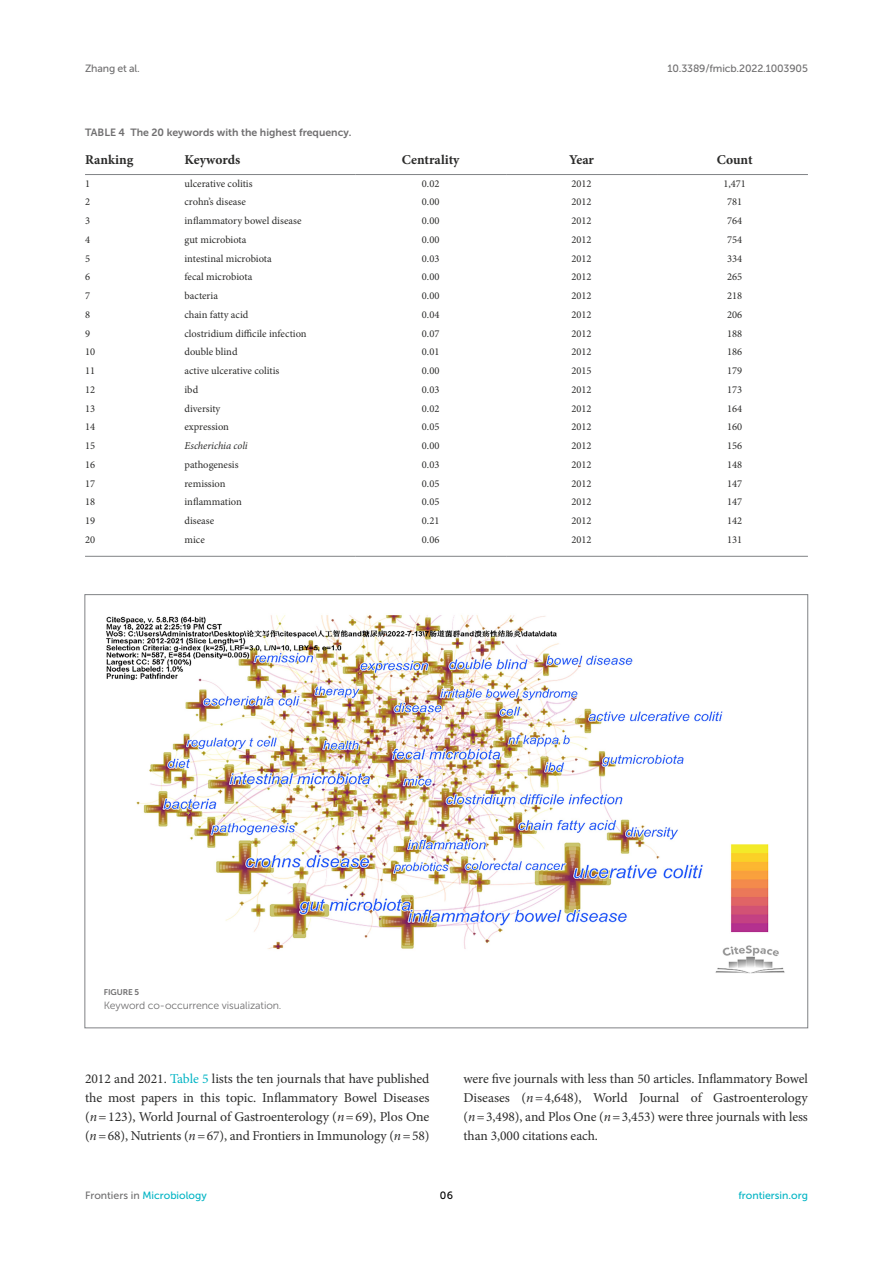
<style>
.page{position:relative;width:893px;height:1263px;background:#fff}
.page>*{position:absolute;margin:0;border:0;box-sizing:border-box;transform-origin:0 0}
.TEXT_FLUSH{font:13.5px/18.8px "Minion Pro";letter-spacing:-.005em;color:#2b2b2a;text-align:justify}
.TB_CH{font:700 13.5px "Minion Pro";letter-spacing:-.005em;color:#2b2b2a}
.TB_TX{font:10.5px "Minion Pro";color:#2b2b2a}
.TT{font:10.5px "Museo Sans 700";color:#706f70}
.t1{font:10.5px "Museo Sans 500";color:#00b4c4}
.t2{font:10.5px "Museo Sans 500";letter-spacing:-.015em;color:#706f70}
.FIG_LEG{font:10.5px "Museo Sans 300";letter-spacing:-.01em;color:#706f70}
.TB_TX-2{font:italic 10.5px "Minion Pro";letter-spacing:-.005em;color:#2b2b2a}
.t3{font:10.5px "Museo Sans 500";color:#000}
.FIG_HD{font:8.25px "Museo Sans 700";letter-spacing:-.01em;color:#706f70}
.s1{color:#00b4c4}
.s2{font-style:italic}
.s3{color:#706f70}
</style>
<div class="page">
<img style="left:106px;top:615px;width:679px;height:359px">
<hr style="left:506px;top:556px;width:151px;height:1px;background:#808285">
<hr style="left:355px;top:556px;width:151px;height:1px;background:#808285">
<hr style="left:180px;top:556px;width:175px;height:1px;background:#808285">
<hr style="left:657px;top:556px;width:151px;height:1px;background:#808285">
<hr style="left:85px;top:556px;width:95px;height:1px;background:#808285">
<hr style="left:180px;top:174px;width:175px;height:1px;background:#808285">
<hr style="left:355px;top:174px;width:151px;height:1px;background:#808285">
<hr style="left:506px;top:174px;width:151px;height:1px;background:#808285">
<hr style="left:657px;top:174px;width:151px;height:1px;background:#808285">
<hr style="left:85px;top:174px;width:95px;height:1px;background:#808285">
<p class="t2" style="left:85px;top:63px;width:56px">Zhang et al.</p>
<p class="t2" style="left:668px;top:63px;width:142px">10.3389/fmicb.2022.1003905</p>
<p class="TT" style="left:85px;top:127px;width:268px">TABLE 4 The 20 keywords with the highest frequency.</p>
<p class="TB_CH" style="left:85px;top:150px;width:50px">Ranking</p>
<p class="TB_CH" style="left:184px;top:150px;width:57px">Keywords</p>
<p class="TB_CH" style="left:402px;top:150px;width:59px">Centrality</p>
<p class="TB_CH" style="left:569px;top:150px;width:27px">Year</p>
<p class="TB_CH" style="left:717px;top:150px;width:37px">Count</p>
<p class="TB_TX" style="left:85px;top:176px;width:7px">1</p>
<p class="TB_TX" style="left:184px;top:176px;width:70px">ulcerative colitis</p>
<p class="TB_TX" style="left:422px;top:176px;width:19px">0.02</p>
<p class="TB_TX" style="left:571px;top:176px;width:22px">2012</p>
<p class="TB_TX" style="left:723px;top:176px;width:24px">1,471</p>
<p class="TB_TX" style="left:85px;top:195px;width:7px">2</p>
<p class="TB_TX" style="left:184px;top:195px;width:63px">crohn’s disease</p>
<p class="TB_TX" style="left:422px;top:195px;width:19px">0.00</p>
<p class="TB_TX" style="left:571px;top:195px;width:22px">2012</p>
<p class="TB_TX" style="left:727px;top:195px;width:17px">781</p>
<p class="TB_TX" style="left:85px;top:214px;width:7px">3</p>
<p class="TB_TX" style="left:184px;top:214px;width:118px">inflammatory bowel disease</p>
<p class="TB_TX" style="left:422px;top:214px;width:19px">0.00</p>
<p class="TB_TX" style="left:571px;top:214px;width:22px">2012</p>
<p class="TB_TX" style="left:727px;top:214px;width:17px">764</p>
<p class="TB_TX" style="left:85px;top:233px;width:7px">4</p>
<p class="TB_TX" style="left:184px;top:233px;width:64px">gut microbiota</p>
<p class="TB_TX" style="left:422px;top:233px;width:19px">0.00</p>
<p class="TB_TX" style="left:571px;top:233px;width:22px">2012</p>
<p class="TB_TX" style="left:727px;top:233px;width:17px">754</p>
<p class="TB_TX" style="left:85px;top:251px;width:7px">5</p>
<p class="TB_TX" style="left:184px;top:251px;width:89px">intestinal microbiota</p>
<p class="TB_TX" style="left:422px;top:251px;width:19px">0.03</p>
<p class="TB_TX" style="left:571px;top:251px;width:22px">2012</p>
<p class="TB_TX" style="left:727px;top:251px;width:17px">334</p>
<p class="TB_TX" style="left:85px;top:270px;width:7px">6</p>
<p class="TB_TX" style="left:184px;top:270px;width:69px">fecal microbiota</p>
<p class="TB_TX" style="left:422px;top:270px;width:19px">0.00</p>
<p class="TB_TX" style="left:571px;top:270px;width:22px">2012</p>
<p class="TB_TX" style="left:727px;top:270px;width:17px">265</p>
<p class="TB_TX" style="left:85px;top:289px;width:7px">7</p>
<p class="TB_TX" style="left:184px;top:289px;width:35px">bacteria</p>
<p class="TB_TX" style="left:422px;top:289px;width:19px">0.00</p>
<p class="TB_TX" style="left:571px;top:289px;width:22px">2012</p>
<p class="TB_TX" style="left:727px;top:289px;width:17px">218</p>
<p class="TB_TX" style="left:85px;top:308px;width:7px">8</p>
<p class="TB_TX" style="left:184px;top:308px;width:65px">chain fatty acid</p>
<p class="TB_TX" style="left:422px;top:308px;width:19px">0.04</p>
<p class="TB_TX" style="left:571px;top:308px;width:22px">2012</p>
<p class="TB_TX" style="left:727px;top:308px;width:17px">206</p>
<p class="TB_TX" style="left:85px;top:326px;width:7px">9</p>
<p class="TB_TX" style="left:184px;top:326px;width:124px">clostridium difficile infection</p>
<p class="TB_TX" style="left:422px;top:326px;width:19px">0.07</p>
<p class="TB_TX" style="left:571px;top:326px;width:22px">2012</p>
<p class="TB_TX" style="left:727px;top:326px;width:17px">188</p>
<p class="TB_TX" style="left:85px;top:345px;width:12px">10</p>
<p class="TB_TX" style="left:184px;top:345px;width:55px">double blind</p>
<p class="TB_TX" style="left:422px;top:345px;width:19px">0.01</p>
<p class="TB_TX" style="left:571px;top:345px;width:22px">2012</p>
<p class="TB_TX" style="left:727px;top:345px;width:17px">186</p>
<p class="TB_TX" style="left:85px;top:364px;width:12px">11</p>
<p class="TB_TX" style="left:184px;top:364px;width:96px">active ulcerative colitis</p>
<p class="TB_TX" style="left:422px;top:364px;width:19px">0.00</p>
<p class="TB_TX" style="left:571px;top:364px;width:22px">2015</p>
<p class="TB_TX" style="left:727px;top:364px;width:17px">179</p>
<p class="TB_TX" style="left:85px;top:383px;width:12px">12</p>
<p class="TB_TX" style="left:184px;top:383px;width:15px">ibd</p>
<p class="TB_TX" style="left:422px;top:383px;width:19px">0.03</p>
<p class="TB_TX" style="left:571px;top:383px;width:22px">2012</p>
<p class="TB_TX" style="left:727px;top:383px;width:17px">173</p>
<p class="TB_TX" style="left:85px;top:401px;width:12px">13</p>
<p class="TB_TX" style="left:184px;top:401px;width:37px">diversity</p>
<p class="TB_TX" style="left:422px;top:401px;width:19px">0.02</p>
<p class="TB_TX" style="left:571px;top:401px;width:22px">2012</p>
<p class="TB_TX" style="left:727px;top:401px;width:17px">164</p>
<p class="TB_TX" style="left:85px;top:420px;width:12px">14</p>
<p class="TB_TX" style="left:184px;top:420px;width:46px">expression</p>
<p class="TB_TX" style="left:422px;top:420px;width:19px">0.05</p>
<p class="TB_TX" style="left:571px;top:420px;width:22px">2012</p>
<p class="TB_TX" style="left:727px;top:420px;width:17px">160</p>
<p class="TB_TX" style="left:85px;top:439px;width:12px">15</p>
<p class="TB_TX-2" style="left:184px;top:439px;width:65px">Escherichia coli</p>
<p class="TB_TX" style="left:422px;top:439px;width:19px">0.00</p>
<p class="TB_TX" style="left:571px;top:439px;width:22px">2012</p>
<p class="TB_TX" style="left:727px;top:439px;width:17px">156</p>
<p class="TB_TX" style="left:85px;top:458px;width:12px">16</p>
<p class="TB_TX" style="left:184px;top:458px;width:56px">pathogenesis</p>
<p class="TB_TX" style="left:422px;top:458px;width:19px">0.03</p>
<p class="TB_TX" style="left:571px;top:458px;width:22px">2012</p>
<p class="TB_TX" style="left:727px;top:458px;width:17px">148</p>
<p class="TB_TX" style="left:85px;top:476px;width:12px">17</p>
<p class="TB_TX" style="left:184px;top:476px;width:43px">remission</p>
<p class="TB_TX" style="left:422px;top:476px;width:19px">0.05</p>
<p class="TB_TX" style="left:571px;top:476px;width:22px">2012</p>
<p class="TB_TX" style="left:727px;top:476px;width:17px">147</p>
<p class="TB_TX" style="left:85px;top:495px;width:12px">18</p>
<p class="TB_TX" style="left:184px;top:495px;width:59px">inflammation</p>
<p class="TB_TX" style="left:422px;top:495px;width:19px">0.05</p>
<p class="TB_TX" style="left:571px;top:495px;width:22px">2012</p>
<p class="TB_TX" style="left:727px;top:495px;width:17px">147</p>
<p class="TB_TX" style="left:85px;top:514px;width:12px">19</p>
<p class="TB_TX" style="left:184px;top:514px;width:31px">disease</p>
<p class="TB_TX" style="left:422px;top:514px;width:19px">0.21</p>
<p class="TB_TX" style="left:571px;top:514px;width:22px">2012</p>
<p class="TB_TX" style="left:727px;top:514px;width:17px">142</p>
<p class="TB_TX" style="left:85px;top:533px;width:12px">20</p>
<p class="TB_TX" style="left:184px;top:533px;width:22px">mice</p>
<p class="TB_TX" style="left:422px;top:533px;width:19px">0.06</p>
<p class="TB_TX" style="left:571px;top:533px;width:22px">2012</p>
<p class="TB_TX" style="left:727px;top:533px;width:17px">131</p>
<p class="FIG_HD" style="left:104px;top:988px;width:37px">FIGURE 5</p>
<p class="FIG_LEG" style="left:104px;top:1000px;width:179px">Keyword co-occurrence visualization.</p>
<p class="TEXT_FLUSH" style="left:85px;top:1070px;width:346px">2012 and 2021. <span class="s1">Table 5</span> lists the ten journals that have published the most papers in this topic. Inflammatory Bowel Diseases (<span class="s2">n</span>=123), World Journal of Gastroenterology (<span class="s2">n</span>=69), Plos One (<span class="s2">n</span>=68), Nutrients (<span class="s2">n</span>=67), and Frontiers in Immunology (<span class="s2">n</span>=58)</p>
<p class="TEXT_FLUSH" style="left:463px;top:1070px;width:346px">were five journals with less than 50 articles. Inflammatory Bowel Diseases (<span class="s2">n</span>=4,648), World Journal of Gastroenterology (<span class="s2">n</span>=3,498), and Plos One (<span class="s2">n</span>=3,453) were three journals with less than 3,000 citations each.</p>
<p class="t1" style="left:85px;top:1190px;width:123px"><span class="s3">Frontiers in</span> Microbiology</p>
<p class="t3" style="left:440px;top:1190px;width:15px">06</p>
<p class="t1" style="left:738px;top:1190px;width:71px">frontiersin.org</p>
</div>
